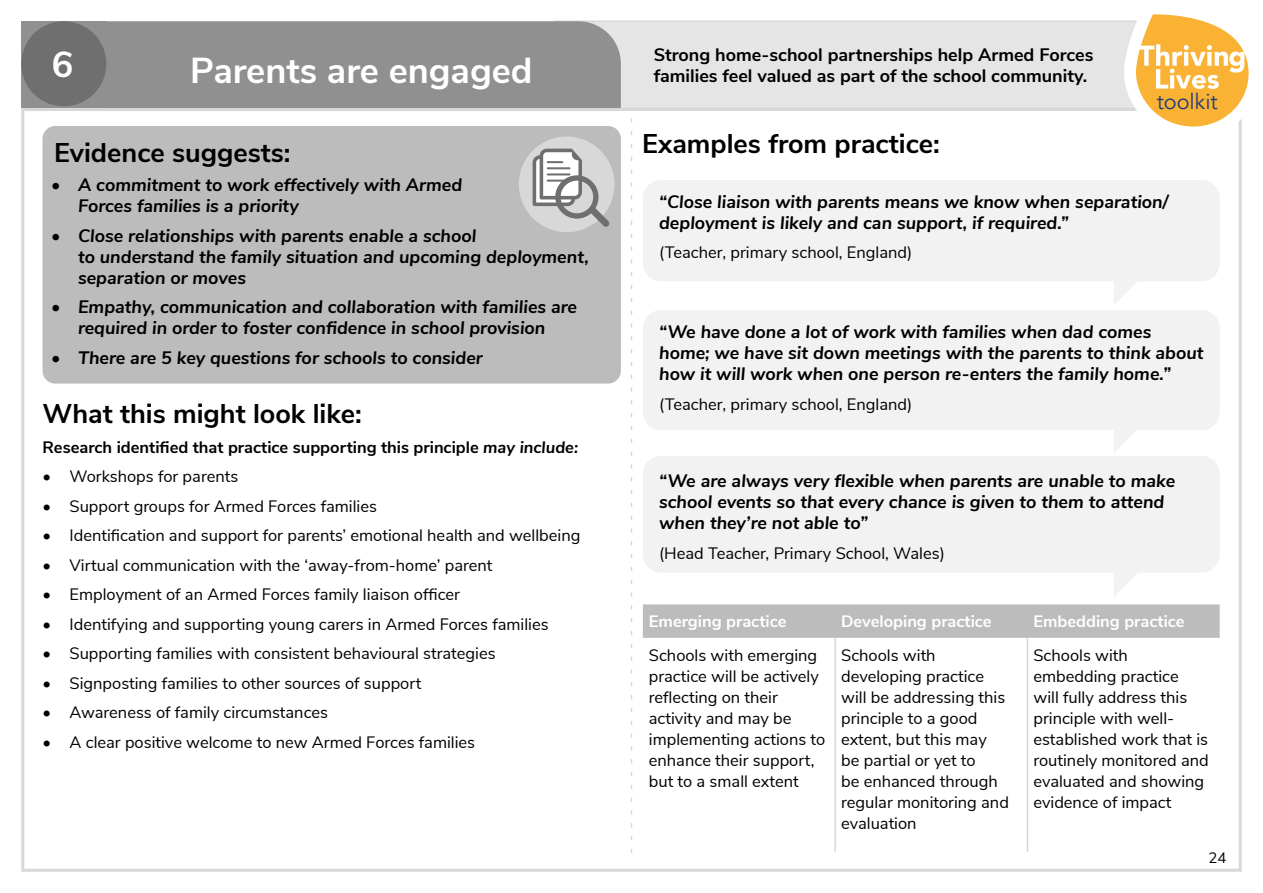
<style>
.page{position:relative;width:1263px;height:893px;background:#fff}
.page>*{position:absolute;margin:0;border:0;box-sizing:border-box;transform-origin:0 0}
.t1{font:700 36px "Nunito Sans";color:#fff}
.t2{font:700 27px "Nunito Sans";color:#000}
.t3{font:21.75px "Avenir";color:#213c75}
.t4{font:italic 700 18px/21px "Nunito Sans";color:#000}
.t5{font:700 18px/21.6px "Nunito Sans";color:#000}
.t6{font:16.5px/21px "Nunito Sans";color:#000}
.t7{font:700 16.5px "Nunito Sans";color:#000}
.t8{font:700 16.5px "Nunito Sans";color:#fff}
.t9{font:15px "Nunito Sans";color:#000}
.s1{font-style:italic}
</style>
<div class="page">
<div style="left:554px;top:21px;width:583px;height:88px;background:#e5e5e5;border:2px solid #d8d8d8"></div>
<div style="left:43px;top:126px;width:578px;height:258px;background:#bcbcbc;border-radius:13px"></div>
<svg style="left:1118px;top:14px;width:131px;height:131px"></svg>
<div style="left:106px;top:21px;width:515px;height:87px;background:#909090"></div>
<div style="left:21px;top:21px;width:85px;height:87px;background:#909090"></div>
<div style="left:21px;top:21px;width:85px;height:85px;background:#706f6f;border-radius:50%"></div>
<svg style="left:631px;top:119px;width:1px;height:734px"></svg>
<div style="left:643px;top:604px;width:577px;height:34px;background:#bcbcbc"></div>
<hr style="left:834px;top:638px;width:2px;height:214px;background:#d8d8d8">
<hr style="left:1027px;top:638px;width:1px;height:214px;background:#d8d8d8">
<div style="left:519px;top:136px;width:95px;height:96px;background:#d8d8d8;border-radius:50%"></div>
<svg style="left:533px;top:149px;width:77px;height:78px"></svg>
<svg style="left:1114px;top:281px;width:23px;height:23px"></svg>
<div style="left:643px;top:180px;width:577px;height:101px;background:#f2f2f2;border-radius:18px"></div>
<svg style="left:1114px;top:430px;width:23px;height:22px"></svg>
<div style="left:643px;top:310px;width:577px;height:120px;background:#f2f2f2;border-radius:18px"></div>
<svg style="left:1114px;top:573px;width:23px;height:23px"></svg>
<div style="left:643px;top:456px;width:577px;height:117px;background:#f2f2f2;border-radius:18px"></div>
<h1 class="t1" style="left:52px;top:39px;width:23px">6</h1>
<h1 class="t1" style="left:190px;top:44px;width:344px">Parents are engaged</h1>
<h2 class="t2" style="left:54px;top:133px;width:238px">Evidence suggests:</h2>
<p class="t4" style="left:78px;top:174px;width:386px;text-indent:-27px">• A commitment to work effectively with Armed<br>Forces families is a priority</p>
<p class="t4" style="left:78px;top:224px;width:512px;text-indent:-27px">• Close relationships with parents enable a school<br>to understand the family situation and upcoming deployment, separation or moves</p>
<p class="t4" style="left:51px;top:296px;width:528px;text-align:center">• Empathy, communication and collaboration with families are required in order to foster confidence in school provision</p>
<p class="t4" style="left:51px;top:346px;width:433px">• There are 5 key questions for schools to consider</p>
<h2 class="t2" style="left:43px;top:394px;width:321px">What this might look like:</h2>
<p class="t7" style="left:43px;top:435px;width:537px">Research identified that practice supporting this principle <span class="s1">may include:</span></p>
<p class="t6" style="left:43px;top:465px;width:197px">• Workshops for parents</p>
<p class="t6" style="left:43px;top:495px;width:336px">• Support groups for Armed Forces families</p>
<p class="t6" style="left:43px;top:524px;width:539px">• Identification and support for parents’ emotional health and wellbeing</p>
<p class="t6" style="left:43px;top:554px;width:451px">• Virtual communication with the ‘away-from-home’ parent</p>
<p class="t6" style="left:43px;top:583px;width:419px">• Employment of an Armed Forces family liaison officer</p>
<p class="t6" style="left:43px;top:613px;width:508px">• Identifying and supporting young carers in Armed Forces families</p>
<p class="t6" style="left:43px;top:642px;width:455px">• Supporting families with consistent behavioural strategies</p>
<p class="t6" style="left:43px;top:672px;width:380px">• Signposting families to other sources of support</p>
<p class="t6" style="left:43px;top:701px;width:287px">• Awareness of family circumstances</p>
<p class="t6" style="left:43px;top:731px;width:434px">• A clear positive welcome to new Armed Forces families</p>
<p class="t5" style="left:654px;top:43px;width:441px">Strong home-school partnerships help Armed Forces families feel valued as part of the school community.</p>
<h2 class="t2" style="left:642px;top:124px;width:299px">Examples from practice:</h2>
<h3 class="t3" style="left:1157px;top:88px;width:63px">toolkit</h3>
<p class="t4" style="left:659px;top:190px;width:511px">“Close liaison with parents means we know when separation/ deployment is likely and can support, if required.”</p>
<p class="t6" style="left:659px;top:241px;width:255px">(Teacher, primary school, England)</p>
<p class="t4" style="left:659px;top:320px;width:546px">“We have done a lot of work with families when dad comes home; we have sit down meetings with the parents to think about how it will work when one person re-enters the family home.”</p>
<p class="t6" style="left:659px;top:392px;width:255px">(Teacher, primary school, England)</p>
<p class="t4" style="left:659px;top:469px;width:518px">“We are always very flexible when parents are unable to make school events so that every chance is given to them to attend when they’re not able to”</p>
<p class="t6" style="left:659px;top:541px;width:287px">(Head Teacher, Primary School, Wales)</p>
<p class="t8" style="left:649px;top:609px;width:139px">Emerging practice</p>
<p class="t8" style="left:841px;top:609px;width:152px">Developing practice</p>
<p class="t8" style="left:1033px;top:609px;width:153px">Embedding practice</p>
<p class="t6" style="left:649px;top:643px;width:178px">Schools with emerging practice will be actively reflecting on their activity and may be implementing actions to enhance their support, but to a small extent</p>
<p class="t6" style="left:841px;top:643px;width:169px">Schools with developing practice will be addressing this principle to a good extent, but this may be partial or yet to<br>be enhanced through regular monitoring and evaluation</p>
<p class="t6" style="left:1033px;top:643px;width:177px">Schools with embedding practice<br>will fully address this principle with well&shy;established work that is routinely monitored and evaluated and showing evidence of impact</p>
<p class="t9" style="left:1208px;top:847px;width:19px">24</p>
</div>
